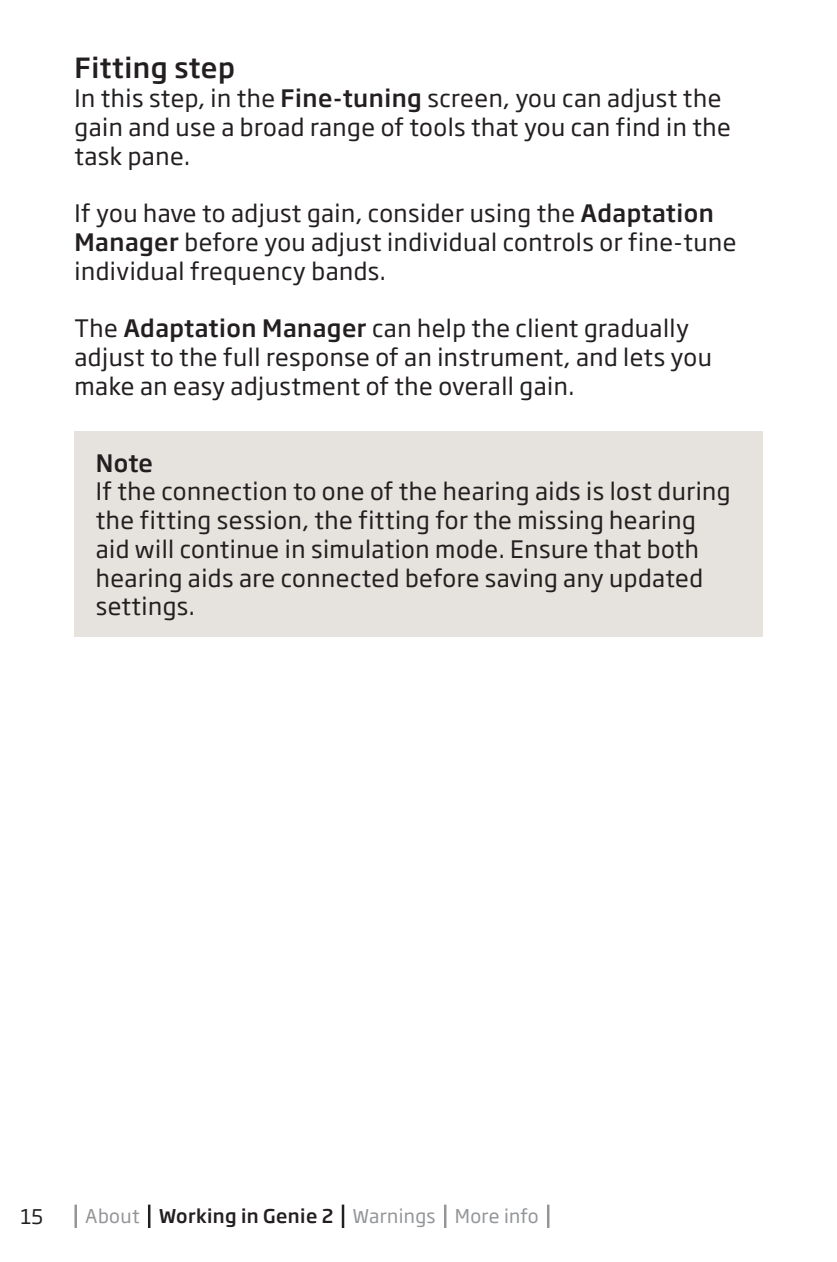
<style>
.page{position:relative;width:837px;height:1262px;background:#fff}
.page>*{position:absolute;margin:0;border:0;box-sizing:border-box;transform-origin:0 0}
.t1{font:500 27.5px "Soho Gothic Pro";letter-spacing:.02em;color:#231f20}
.t2{font:23.75px/28.8px "Soho Gothic Pro";letter-spacing:.02em;color:#231f20}
.t3{font:500 23.75px "Soho Gothic Pro";color:#231f20}
.t4{font:20px "Soho Gothic Pro";color:#231f20}
.t5{font:500 18.75px "Soho Gothic Pro";letter-spacing:.02em;color:#231f20}
.t6{font:18.75px "Soho Gothic Pro";letter-spacing:.01em;color:#939598}
.s1{font-weight:500}
.s2{font-weight:400;color:#939598}
</style>
<div class="page">
<hr style="left:74px;top:1204px;width:3px;height:23px;background:#939598">
<hr style="left:148px;top:1204px;width:2px;height:23px;background:#231f20">
<hr style="left:341px;top:1204px;width:3px;height:23px;background:#231f20">
<hr style="left:444px;top:1204px;width:2px;height:23px;background:#939598">
<hr style="left:546px;top:1204px;width:3px;height:23px;background:#939598">
<div style="left:74px;top:431px;width:688px;height:205px;background:#e6e2de"></div>
<p class="t1" style="left:74px;top:47px;width:162px">Fitting step</p>
<p class="t2" style="left:74px;top:83px;width:657px">In this step, in the <span class="s1">Fine-tuning</span> screen, you can adjust the gain and use a broad range of tools that you can find in the task pane.</p>
<p class="t2" style="left:74px;top:198px;width:663px">If you have to adjust gain, consider using the <span class="s1">Adaptation<br>Manager</span> before you adjust individual controls or fine-tune individual frequency bands.</p>
<p class="t2" style="left:74px;top:313px;width:638px">The <span class="s1">Adaptation Manager</span> can help the client gradually adjust to the full response of an instrument, and lets you make an easy adjustment of the overall gain.</p>
<p class="t3" style="left:96px;top:444px;width:59px">Note</p>
<p class="t2" style="left:96px;top:476px;width:636px">If the connection to one of the hearing aids is lost during the fitting session, the fitting for the missing hearing aid will continue in simulation mode. Ensure that both hearing aids are connected before saving any updated settings.</p>
<p class="t4" style="left:20px;top:1201px;width:24px">15</p>
<p class="t6" style="left:454px;top:1201px;width:85px">More info</p>
<p class="t5" style="left:85px;top:1201px;width:352px"><span class="s2">About</span> Working in Genie 2 <span class="s2">Warnings</span></p>
</div>
